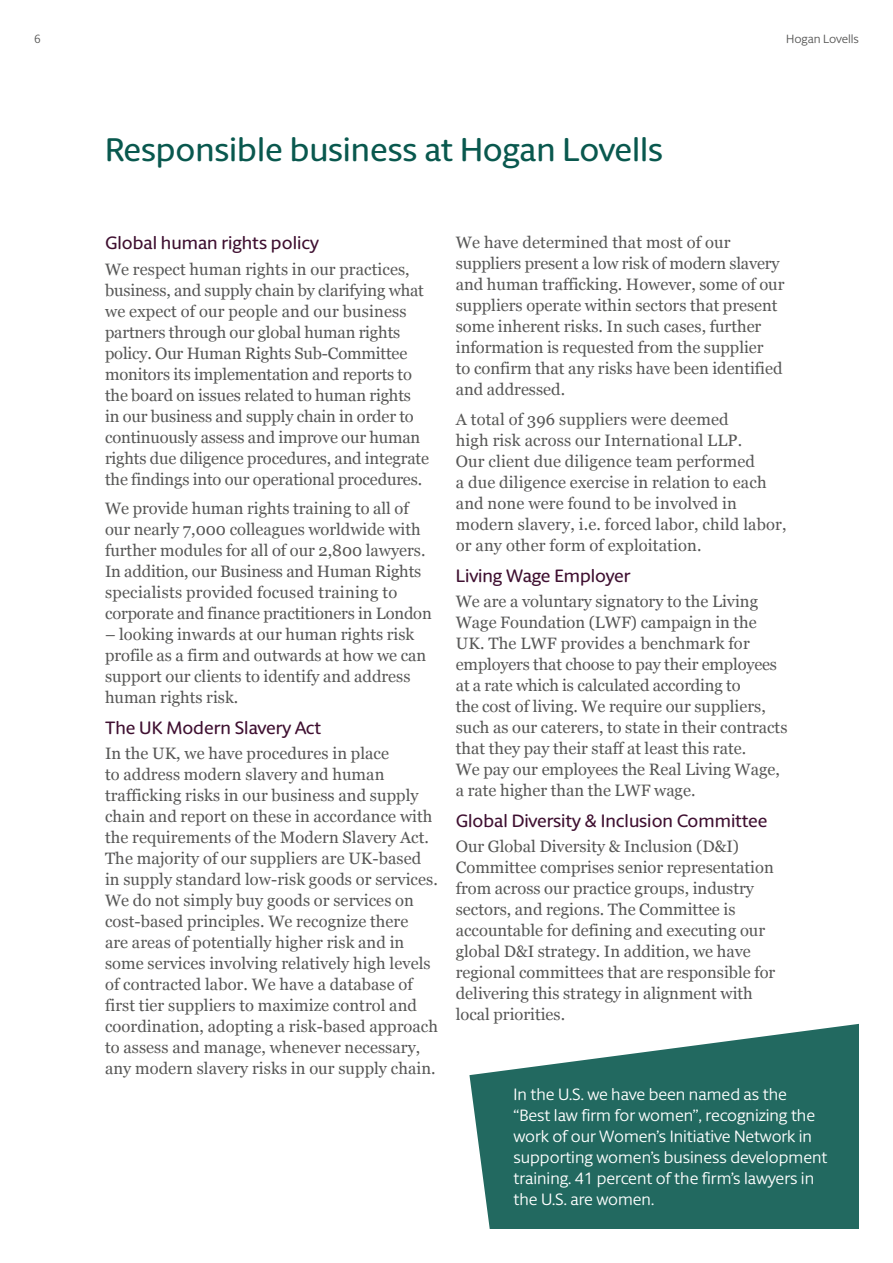
<style>
.page{position:relative;width:893px;height:1263px;background:#fff}
.page>*{position:absolute;margin:0;border:0;box-sizing:border-box;transform-origin:0 0}
.t1{font:500 33px "Berlingske Sans Round";letter-spacing:-.005em;color:#09584e}
.t2{font:500 18px "Berlingske Sans Round";color:#3f1031}
.t3{font:16.5px/21px "Georgia";color:#575756}
.t4{font:16.5px/21px "Berlingske Sans Round";color:#fff}
.t5{font:12px "Berlingske Sans Round";letter-spacing:-.01em;color:#575756}
</style>
<div class="page">
<svg style="left:469px;top:1024px;width:390px;height:205px;background:#407d75"></svg>
<div style="left:455px;top:1044px;width:54px;height:84px;border:1px solid #dadada"></div>
<div style="left:526px;top:1044px;width:53px;height:84px;border:1px solid #dadada"></div>
<div style="left:596px;top:1044px;width:53px;height:84px;border:1px solid #dadada"></div>
<div style="left:455px;top:1145px;width:54px;height:84px;border:1px solid #dadada"></div>
<p class="t5" style="left:34px;top:31px;width:8px">6</p>
<p class="t5" style="left:786px;top:31px;width:74px">Hogan Lovells</p>
<h1 class="t1" style="left:105px;top:127px;width:560px">Responsible business at Hogan Lovells</h1>
<p class="t2" style="left:105px;top:230px;width:215px">Global human rights policy</p>
<p class="t3" style="left:105px;top:258px;width:326px">We respect human rights in our practices, business, and supply chain by clarifying what we expect of our people and our business partners through our global human rights policy. Our Human Rights Sub-Committee monitors its implementation and reports to the board on issues related to human rights in our business and supply chain in order to continuously assess and improve our human rights due diligence procedures, and integrate the findings into our operational procedures.</p>
<p class="t3" style="left:105px;top:497px;width:328px">We provide human rights training to all of our nearly 7,000 colleagues worldwide with further modules for all of our 2,800 lawyers.<br>In addition, our Business and Human Rights specialists provided focused training to corporate and finance practitioners in London</p>
<p class="t3" style="left:105px;top:623px;width:323px">– looking inwards at our human rights risk profile as a firm and outwards at how we can support our clients to identify and address human rights risk.</p>
<p class="t2" style="left:105px;top:715px;width:218px">The UK Modern Slavery Act</p>
<p class="t3" style="left:105px;top:742px;width:335px">In the UK, we have procedures in place<br>to address modern slavery and human trafficking risks in our business and supply chain and report on these in accordance with the requirements of the Modern Slavery Act.<br>The majority of our suppliers are UK-based in supply standard low-risk goods or services.<br>We do not simply buy goods or services on cost-based principles. We recognize there<br>are areas of potentially higher risk and in some services involving relatively high levels of contracted labor. We have a database of first tier suppliers to maximize control and coordination, adopting a risk-based approach to assess and manage, whenever necessary, any modern slavery risks in our supply chain.</p>
<p class="t3" style="left:456px;top:231px;width:330px">We have determined that most of our suppliers present a low risk of modern slavery and human trafficking. However, some of our suppliers operate within sectors that present some inherent risks. In such cases, further information is requested from the supplier<br>to confirm that any risks have been identified and addressed.</p>
<p class="t3" style="left:456px;top:408px;width:332px">A total of 396 suppliers were deemed<br>high risk across our International LLP.<br>Our client due diligence team performed<br>a due diligence exercise in relation to each and none were found to be involved in modern slavery, i.e. forced labor, child labor, or any other form of exploitation.</p>
<p class="t2" style="left:456px;top:563px;width:176px">Living Wage Employer</p>
<p class="t3" style="left:456px;top:590px;width:333px">We are a voluntary signatory to the Living Wage Foundation (LWF) campaign in the UK. The LWF provides a benchmark for employers that choose to pay their employees at a rate which is calculated according to<br>the cost of living. We require our suppliers, such as our caterers, to state in their contracts that they pay their staff at least this rate.<br>We pay our employees the Real Living Wage, a rate higher than the LWF wage.</p>
<p class="t2" style="left:456px;top:808px;width:313px">Global Diversity &amp; Inclusion Committee</p>
<p class="t3" style="left:456px;top:835px;width:321px">Our Global Diversity &amp; Inclusion (D&amp;I)<br>Committee comprises senior representation from across our practice groups, industry sectors, and regions. The Committee is accountable for defining and executing our global D&amp;I strategy. In addition, we have regional committees that are responsible for delivering this strategy in alignment with local priorities.</p>
<p class="t4" style="left:513px;top:1083px;width:315px">In the U.S. we have been named as the “Best law firm for women”, recognizing the work of our Women’s Initiative Network in supporting women’s business development training. 41 percent of the firm’s lawyers in the U.S. are women.</p>
</div>
